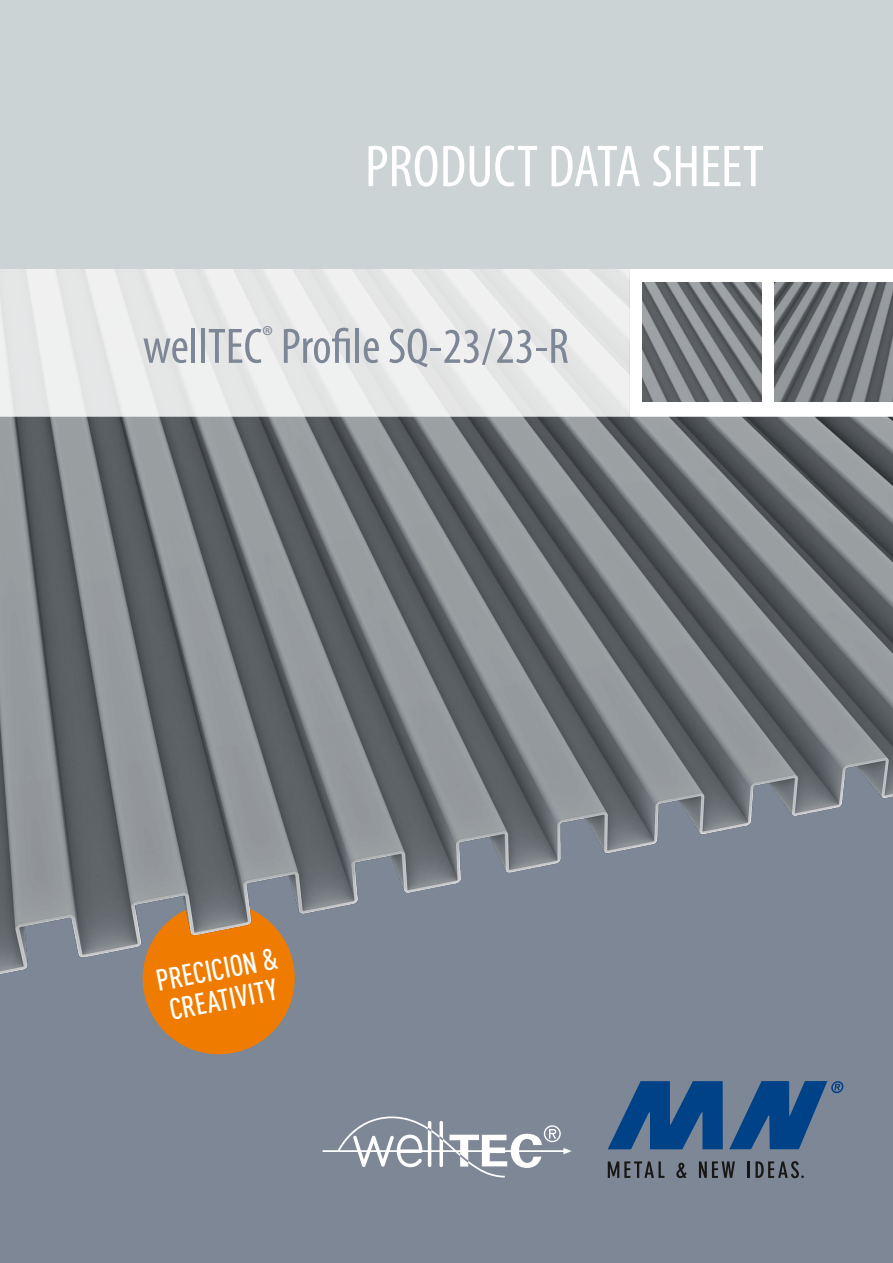
<style>
.page{position:relative;width:893px;height:1263px;background:#fff}
.page>*{position:absolute;margin:0;border:0;box-sizing:border-box;transform-origin:0 0}
.t1{font:condensed 59.7px "Myriad Pro";color:#fff}
.t2{font:condensed 50.25px "Myriad Pro";color:#7d8796}
.t3{font:500 29.7px/30.9px "DIN Cond";color:#fff}
</style>
<div class="page">
<img style="left:0;top:417px;width:893px;height:846px">
<svg style="left:630px;top:268px;width:263px;height:149px"></svg>
<svg style="left:0;top:268px;width:630px;height:149px;fill:#e6e7e7"></svg>
<img style="left:642px;top:283px;width:120px;height:119px">
<img style="left:774px;top:283px;width:119px;height:119px">
<div style="left:0;top:0;width:893px;height:268px;background:#cbd3d5"></div>
<svg style="left:323px;top:1116px;width:249px;height:61px"></svg>
<svg style="left:608px;top:1081px;width:115px;height:68px;background:#26578c"></svg>
<svg style="left:729px;top:1081px;width:115px;height:68px;background:#3c638e"></svg>
<svg style="left:608px;top:1161px;width:56px;height:17px"></svg>
<svg style="left:676px;top:1163px;width:11px;height:15px"></svg>
<svg style="left:699px;top:1161px;width:36px;height:17px"></svg>
<hr style="left:747px;top:1161px;width:3px;height:17px;background:#181716">
<svg style="left:755px;top:1161px;width:49px;height:17px"></svg>
<p class="t1" style="left:365px;top:134px;width:400px">PRODUCT DATA SHEET</p>
<p class="t2" style="left:143px;top:319px;width:427px">wellTEC<sup>®</sup> Profile SQ-23/23-R</p>
<p class="t3" style="left:153px;top:965px;width:124px;rotate:-11deg">PRECICION &amp;<br>CREATIVITY</p>
</div>
